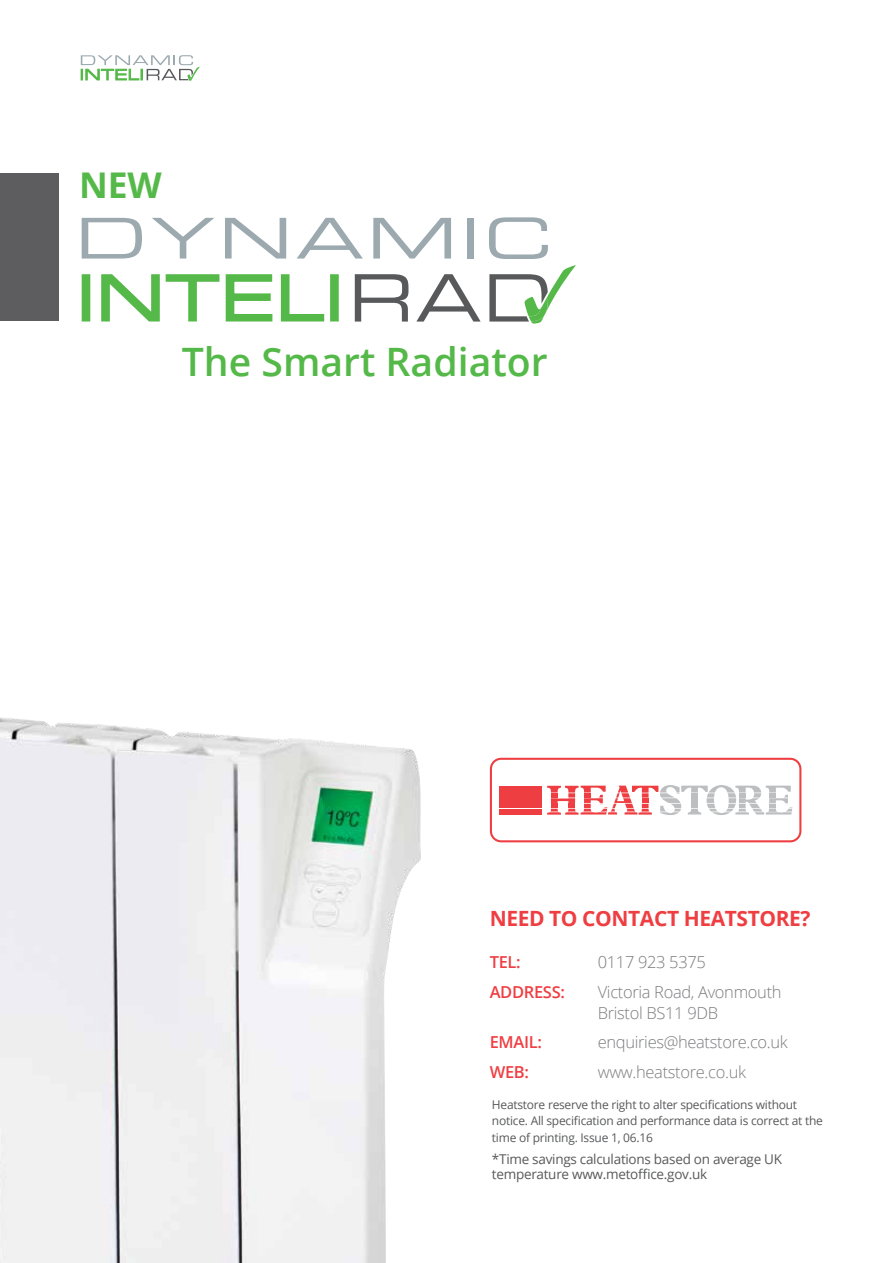
<style>
.page{position:relative;width:893px;height:1263px;background:#fff}
.page>*{position:absolute;margin:0;border:0;box-sizing:border-box;transform-origin:0 0}
.t1{font:600 39.15px "Open Sans";color:#54b948}
.t2{font:700 35.4px "Open Sans";color:#54b948}
.t3{font:700 21px "Open Sans";letter-spacing:-.02em;color:#ef3e42}
.t4{font:300 16.5px/21px "Open Sans";letter-spacing:-.02em;color:#7b7c7f}
.t5{font:600 16.5px "Open Sans";letter-spacing:-.02em;color:#ef3e42}
.t6{font:13.5px/15px "Open Sans";letter-spacing:-.02em;color:#58595b}
.t7{font:12px/16.5px "Open Sans";letter-spacing:-.02em;color:#58595b}
</style>
<div class="page">
<svg style="left:81px;top:55px;width:119px;height:26px"></svg>
<div style="left:0;top:173px;width:59px;height:148px;background:#5d5d60"></div>
<div style="left:82px;top:274px;width:8px;height:47px;border:3px solid #54b948"></div>
<svg style="left:101px;top:274px;width:172px;height:48px"></svg>
<svg style="left:280px;top:274px;width:45px;height:48px"></svg>
<div style="left:331px;top:275px;width:6px;height:45px;background:#54b948"></div>
<div style="left:330px;top:274px;width:9px;height:47px;border:3px solid #54b948"></div>
<svg style="left:355px;top:274px;width:53px;height:48px"></svg>
<svg style="left:416px;top:274px;width:65px;height:48px"></svg>
<svg style="left:489px;top:265px;width:87px;height:59px"></svg>
<svg style="left:82px;top:218px;width:60px;height:41px"></svg>
<svg style="left:152px;top:218px;width:62px;height:41px"></svg>
<svg style="left:225px;top:218px;width:61px;height:41px"></svg>
<svg style="left:297px;top:218px;width:66px;height:41px"></svg>
<svg style="left:373px;top:218px;width:78px;height:41px"></svg>
<div style="left:467px;top:218px;width:7px;height:41px;background:#9caab0"></div>
<svg style="left:489px;top:217px;width:59px;height:42px"></svg>
<div style="left:490px;top:758px;width:311px;height:84px;border:2px solid #ef3e42;border-radius:10px"></div>
<div style="left:499px;top:786px;width:42px;height:6px;background:#ef3e42"></div>
<hr style="left:499px;top:793px;width:42px;height:4px;background:#ef3e42">
<div style="left:499px;top:798px;width:42px;height:5px;background:#ef3e42"></div>
<hr style="left:499px;top:804px;width:42px;height:4px;background:#ef3e42">
<hr style="left:499px;top:809px;width:42px;height:2px;background:#ef3e42">
<hr style="left:499px;top:812px;width:42px;height:3px;background:#ef3e42">
<svg style="left:547px;top:785px;width:245px;height:30px"></svg>
<img style="left:0;top:717px;width:421px;height:546px">
<h2 class="t2" style="left:79px;top:161px;width:84px">NEW</h2>
<h1 class="t1" style="left:182px;top:335px;width:367px">The Smart Radiator</h1>
<h3 class="t3" style="left:490px;top:904px;width:322px">NEED TO CONTACT HEATSTORE?</h3>
<h3 class="t5" style="left:490px;top:951px;width:33px">TEL:</h3>
<h3 class="t4" style="left:598px;top:951px;width:110px">0117 923 5375</h3>
<h3 class="t5" style="left:490px;top:980px;width:77px">ADDRESS:</h3>
<h3 class="t4" style="left:598px;top:981px;width:185px">Victoria Road, Avonmouth<br>Bristol BS11 9DB</h3>
<h3 class="t5" style="left:490px;top:1031px;width:54px">EMAIL:</h3>
<h3 class="t4" style="left:598px;top:1031px;width:192px">enquiries@heatstore.co.uk</h3>
<h3 class="t5" style="left:490px;top:1060px;width:41px">WEB:</h3>
<h3 class="t4" style="left:598px;top:1061px;width:150px">www.heatstore.co.uk</h3>
<p class="t7" style="left:492px;top:1096px;width:332px">Heatstore reserve the right to alter specifications without notice. All specification and performance data is correct at the time of printing. Issue 1, 06.16</p>
<p class="t6" style="left:492px;top:1152px;width:292px">*Time savings calculations based on average UK temperature www.metoffice.gov.uk</p>
</div>
